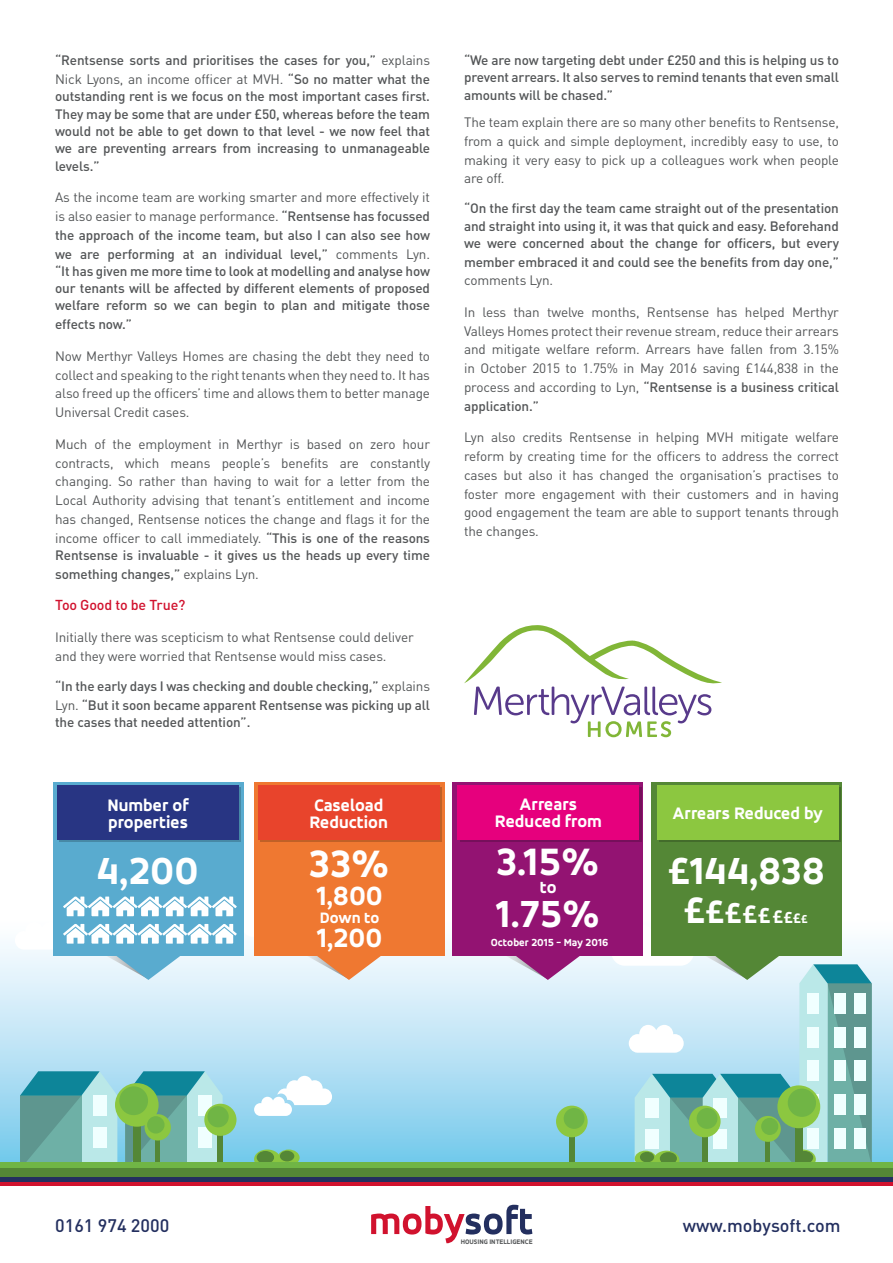
<style>
.page{position:relative;width:893px;height:1263px;background:#fff}
.page>*{position:absolute;margin:0;border:0;box-sizing:border-box;transform-origin:0 0}
.t1{font:800 40.5px "Accord Alternate";color:#fff}
.t2{font:800 40.05px "Accord Alternate";color:#fff}
.t3{font:800 39.15px "Accord Alternate";color:#fff}
.t4{font:800 28.05px "Accord Alternate";color:#fff}
.t5{font:500 18px "DIN";color:#232f5f}
.t6{font:800 17.7px/16.5px "Accord Alternate";color:#fff}
.t7{font:800 16.05px "Accord Alternate";color:#fff}
.t8{font:500 14.25px "DIN";letter-spacing:-.01em;color:#d1122e}
.t9{font:13.5px/18.8px "DIN";letter-spacing:-.01em;color:#535557;text-align:justify}
.t10{font:500 13.5px/17.2px "DIN";letter-spacing:-.01em;color:#535557;text-align:justify}
.t11{font:800 10.95px "Accord Alternate";color:#fff}
.t12{font:800 6.9px "Accord Alternate";color:#535557}
.s1{font-weight:400}
.s2{font-weight:500}
.s3{font-size:34.35px}
.s4{font-size:30.6px}
.s5{font-size:26.85px}
.s6{font-size:23.1px}
.s7{font-size:19.35px}
.s8{font-size:16.95px}
.s9{font-size:14.55px}
.s10{font-size:12.3px}
</style>
<div class="page">
<div style="left:0;top:922px;width:893px;height:244px;background:linear-gradient(to bottom,#fff9fa,#78ccee)"></div>
<svg style="left:125px;top:1071px;width:98px;height:91px;background:#71b6b7"></svg>
<div style="left:198px;top:1096px;width:14px;height:20px;background:#f0ffff"></div>
<div style="left:198px;top:1128px;width:14px;height:20px;background:#f0ffff"></div>
<svg style="left:20px;top:1071px;width:97px;height:91px;background:#6fb2b3"></svg>
<div style="left:93px;top:1096px;width:14px;height:20px;background:#f0ffff"></div>
<div style="left:93px;top:1128px;width:14px;height:20px;background:#f0ffff"></div>
<svg style="left:254px;top:1149px;width:26px;height:20px"></svg>
<div style="left:257px;top:1151px;width:17px;height:13px;background:#548736;border-radius:50%"></div>
<svg style="left:278px;top:1149px;width:22px;height:17px"></svg>
<div style="left:280px;top:1151px;width:14px;height:10px;background:#548736;border-radius:50%"></div>
<div style="left:133px;top:1124px;width:7px;height:38px;background:#548736"></div>
<hr style="left:156px;top:1139px;width:4px;height:23px;background:#548736">
<div style="left:218px;top:1134px;width:5px;height:28px;background:#548736"></div>
<div style="left:115px;top:1083px;width:44px;height:44px;background:#8cc740;border-radius:50%"></div>
<div style="left:119px;top:1086px;width:29px;height:29px;background:#70b545;border-radius:50%"></div>
<div style="left:145px;top:1114px;width:26px;height:26px;background:#8cc740;border-radius:50%"></div>
<div style="left:147px;top:1116px;width:18px;height:17px;background:#70b545;border-radius:50%"></div>
<div style="left:204px;top:1104px;width:32px;height:32px;background:#8cc740;border-radius:50%"></div>
<div style="left:207px;top:1106px;width:22px;height:21px;background:#70b545;border-radius:50%"></div>
<svg style="left:254px;top:1076px;width:78px;height:40px"></svg>
<div style="left:569px;top:1135px;width:5px;height:28px;background:#548736"></div>
<div style="left:556px;top:1106px;width:32px;height:31px;background:#8cc740;border-radius:50%"></div>
<div style="left:564px;top:1108px;width:20px;height:21px;background:#70b545;border-radius:50%"></div>
<div style="left:0;top:1162px;width:893px;height:8px;background:#70b545"></div>
<div style="left:0;top:1168px;width:893px;height:9px;background:#548736"></div>
<svg style="left:0;top:1181px;width:893px;height:4px;background:#a5193a"></svg>
<hr style="left:0;top:1177px;width:893px;height:4px;background:#232f5f">
<svg style="left:371px;top:1205px;width:161px;height:38px"></svg>
<svg style="left:244px;top:922px;width:10px;height:15px"></svg>
<svg style="left:444px;top:838px;width:9px;height:21px"></svg>
<svg style="left:105px;top:956px;width:77px;height:24px;background:#a9d3e6"></svg>
<div style="left:53px;top:782px;width:191px;height:174px;background:#59abcf"></div>
<svg style="left:305px;top:956px;width:77px;height:24px;background:#e7bea5"></svg>
<div style="left:254px;top:782px;width:190px;height:174px;background:#ef7831"></div>
<div style="left:59px;top:787px;width:181px;height:54px;background:#283583"></div>
<div style="left:260px;top:787px;width:181px;height:54px;background:#e8442c"></div>
<div style="left:57px;top:785px;width:182px;height:54px;background:#283583"></div>
<div style="left:258px;top:785px;width:181px;height:54px;background:#e8442c"></div>
<svg style="left:504px;top:956px;width:77px;height:24px;background:#c194c0"></svg>
<div style="left:453px;top:782px;width:190px;height:174px;background:#931372"></div>
<div style="left:460px;top:787px;width:181px;height:54px;background:linear-gradient(to right,#e6007d,#e6007d)"></div>
<div style="left:458px;top:785px;width:181px;height:54px;background:#e6007d"></div>
<svg style="left:611px;top:878px;width:261px;height:284px"></svg>
<div style="left:652px;top:782px;width:190px;height:174px;background:#548736"></div>
<div style="left:659px;top:787px;width:181px;height:54px;background:#8cc740"></div>
<div style="left:657px;top:785px;width:181px;height:54px;background:#8cc740"></div>
<svg style="left:63px;top:896px;width:174px;height:20px"></svg>
<svg style="left:15px;top:922px;width:222px;height:27px"></svg>
<svg style="left:464px;top:625px;width:258px;height:112px"></svg>
<p class="t10" style="left:55px;top:50px;width:376px;line-height:18.8px">“Rentsense sorts and prioritises the cases for you,” <span class="s1">explains<br>Nick Lyons, an income officer at MVH.</span> “So no matter what the</p>
<p class="t10" style="left:55px;top:87px;width:376px">outstanding rent is we focus on the most important cases first.<br>They may be some that are under £50, whereas before the team would not be able to get down to that level - we now feel that we are preventing arrears from increasing to unmanageable levels.”</p>
<p class="t10" style="left:55px;top:187px;width:376px;line-height:18.8px"><span class="s1">As the income team are working smarter and more effectively it is also easier to manage performance.</span> “Rentsense has focussed the approach of the income team, but also I can also see how we are performing at an individual level,” <span class="s1">comments Lyn.</span></p>
<p class="t10" style="left:55px;top:262px;width:376px">“It has given me more time to look at modelling and analyse how our tenants will be affected by different elements of proposed welfare reform so we can begin to plan and mitigate those</p>
<p class="t10" style="left:55px;top:315px;width:78px">effects now.”</p>
<p class="t9" style="left:55px;top:346px;width:376px">Now Merthyr Valleys Homes are chasing the debt they need to collect and speaking to the right tenants when they need to. It has also freed up the officers’ time and allows them to better manage Universal Credit cases.</p>
<p class="t9" style="left:55px;top:434px;width:376px">Much of the employment in Merthyr is based on zero hour contracts, which means people’s benefits are constantly changing. So rather than having to wait for a letter from the Local Authority advising that tenant’s entitlement and income has changed, Rentsense notices the change and flags it for the income officer to call immediately. <span class="s2">“This is one of the reasons</span></p>
<p class="t10" style="left:55px;top:545px;width:376px;line-height:18.8px">Rentsense is invaluable - it gives us the heads up every time something changes,” <span class="s1">explains Lyn.</span></p>
<p class="t8" style="left:55px;top:596px;width:132px">Too Good to be True?</p>
<p class="t9" style="left:55px;top:627px;width:360px">Initially there was scepticism to what Rentsense could deliver and they were worried that Rentsense would miss cases.</p>
<p class="t10" style="left:55px;top:676px;width:376px;line-height:18.8px">“In the early days I was checking and double checking,” <span class="s1">explains<br>Lyn.</span> “But it soon became apparent Rentsense was picking up all</p>
<p class="t10" style="left:55px;top:713px;width:197px">the cases that needed attention”.</p>
<p class="t10" style="left:464px;top:51px;width:376px">“We are now targeting debt under £250 and this is helping us to prevent arrears. It also serves to remind tenants that even small amounts will be chased.”</p>
<p class="t9" style="left:464px;top:112px;width:376px">The team explain there are so many other benefits to Rentsense, from a quick and simple deployment, incredibly easy to use, to making it very easy to pick up a colleagues work when people are off.</p>
<p class="t10" style="left:464px;top:199px;width:376px">“On the first day the team came straight out of the presentation and straight into using it, it was that quick and easy. Beforehand we were concerned about the change for officers, but every</p>
<p class="t10" style="left:464px;top:253px;width:376px">member embraced it and could see the benefits from day one,”</p>
<p class="t9" style="left:464px;top:271px;width:91px">comments Lyn.</p>
<p class="t9" style="left:464px;top:302px;width:376px">In less than twelve months, Rentsense has helped Merthyr Valleys Homes protect their revenue stream, reduce their arrears and mitigate welfare reform. Arrears have fallen from 3.15% in October 2015 to 1.75% in May 2016 saving £144,838 in the process and according to Lyn, <span class="s2">“Rentsense is a business critical application.”</span></p>
<p class="t9" style="left:464px;top:428px;width:376px">Lyn also credits Rentsense in helping MVH mitigate welfare reform by creating time for the officers to address the correct cases but also it has changed the organisation’s practises to foster more engagement with their customers and in having good engagement the team are able to support tenants through the changes.</p>
<h3 class="t6" style="left:107px;top:797px;width:83px">Number of properties</h3>
<h3 class="t6" style="left:309px;top:797px;width:80px">Caseload<br>Reduction</h3>
<h2 class="t2" style="left:97px;top:846px;width:103px">4,200</h2>
<h3 class="t6" style="left:495px;top:796px;width:108px;text-align:center">Arrears<br>Reduced from</h3>
<h1 class="t1" style="left:309px;top:838px;width:82px">33%</h1>
<h1 class="t1" style="left:496px;top:837px;width:104px">3.15%</h1>
<h3 class="t4" style="left:316px;top:879px;width:68px">1,800</h3>
<p class="t7" style="left:320px;top:908px;width:61px">Down to</p>
<h3 class="t4" style="left:317px;top:921px;width:67px">1,200</h3>
<h3 class="t6" style="left:540px;top:878px;width:18px">to</h3>
<h2 class="t2" style="left:496px;top:890px;width:105px">1.75%</h2>
<p class="t11" style="left:491px;top:935px;width:119px">October 2015 - May 2016</p>
<h3 class="t6" style="left:672px;top:805px;width:152px">Arrears Reduced by</h3>
<h2 class="t2" style="left:668px;top:846px;width:158px">£144,838</h2>
<h3 class="t3" style="left:684px;top:886px;width:125px">£<span class="s3">£</span><span class="s4">£</span><span class="s5">£</span><span class="s6">£</span><span class="s7">£</span> <span class="s8">£</span> <span class="s9">£</span> <span class="s10">£</span></h3>
<h3 class="t5" style="left:55px;top:1214px;width:116px">0161 974 2000</h3>
<h3 class="t5" style="left:683px;top:1214px;width:159px">www.mobysoft.com</h3>
<p class="t12" style="left:461px;top:1238px;width:73px">HOUSING INTELLIGENCE</p>
</div>
